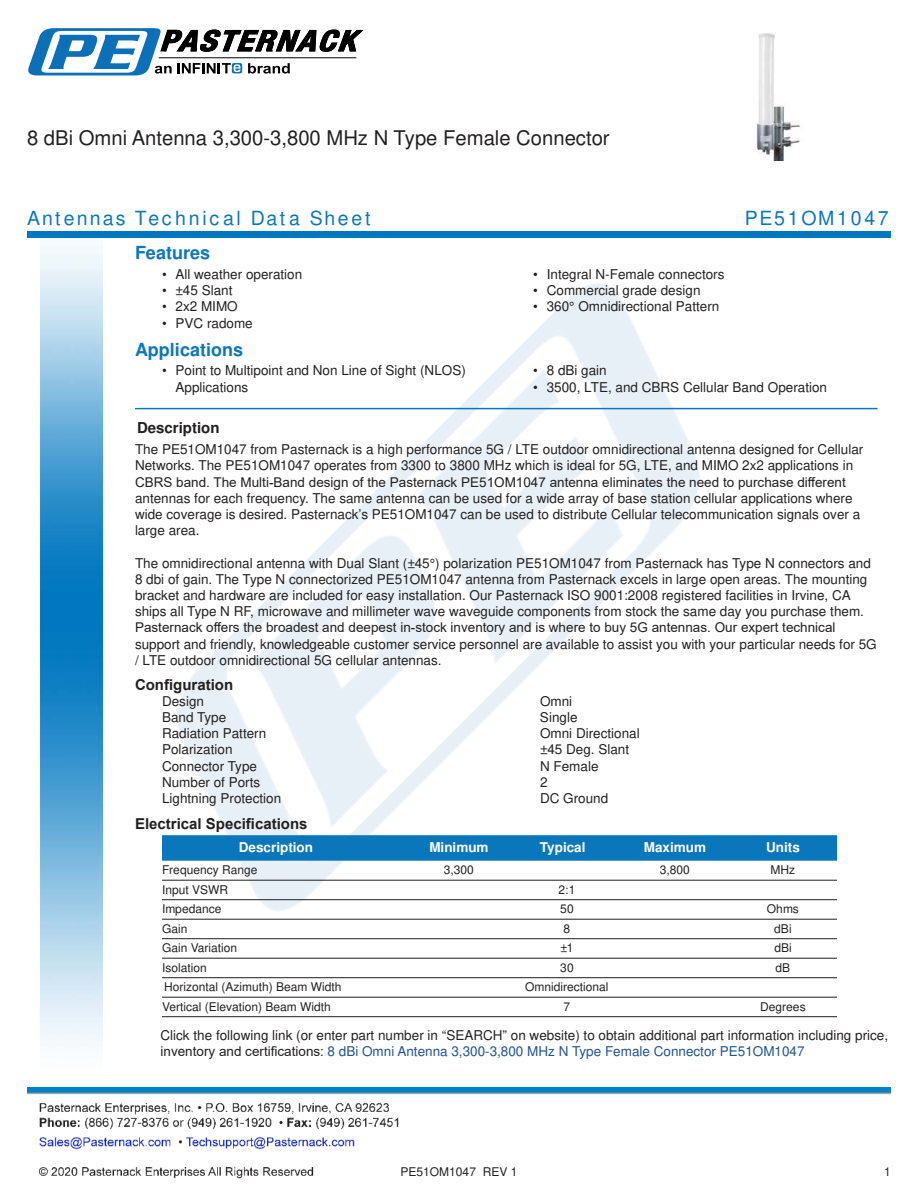
<style>
.page{position:relative;width:918px;height:1188px;background:#fff}
.page>*{position:absolute;margin:0;border:0;box-sizing:border-box;transform-origin:0 0}
.t1{font:20.25px "Arial";color:#221f1f}
.t2{font:900 19.5px "Arial";letter-spacing:.14em;color:#0a77bd}
.t3{font:700 18px "Arial";color:#0a77bd}
.t4{font:700 15px "Arial";color:#221f1f}
.t5{font:13.5px/16.2px "Arial";color:#221f1f}
.t6{font:700 13.5px "Arial";color:#fff}
.t7{font:12px "Arial";color:#221f1f}
.t8{font:700 7.5px "Arial";color:#fff}
.s1{color:#1f5392}
</style>
<div class="page">
<img style="left:102px;top:246px;width:719px;height:724px">
<img style="left:40px;top:237px;width:62px;height:804px">
<img style="left:39px;top:1103px;width:360px;height:76px">
<img style="left:27px;top:1088px;width:864px;height:7px">
<div style="left:27px;top:231px;width:864px;height:6px;background:#0177c0"></div>
<svg style="left:28px;top:28px;width:336px;height:47px"></svg>
<hr style="left:135px;top:408px;width:743px;height:1px;background:#0a77bd">
<div style="left:162px;top:835px;width:675px;height:26px;background:#0a77bd"></div>
<hr style="left:162px;top:880px;width:675px;height:1px;background:#221f1f">
<hr style="left:162px;top:899px;width:675px;height:1px;background:#221f1f">
<hr style="left:162px;top:919px;width:675px;height:1px;background:#221f1f">
<hr style="left:162px;top:938px;width:675px;height:1px;background:#221f1f">
<hr style="left:162px;top:958px;width:675px;height:1px;background:#221f1f">
<hr style="left:162px;top:977px;width:675px;height:1px;background:#221f1f">
<hr style="left:162px;top:997px;width:675px;height:1px;background:#221f1f">
<hr style="left:162px;top:1016px;width:675px;height:1px;background:#221f1f">
<img style="left:756px;top:33px;width:44px;height:127px">
<h1 class="t1" style="left:27px;top:130px;width:584px">8 dBi Omni Antenna 3,300-3,800 MHz N Type Female Connector</h1>
<h2 class="t2" style="left:27px;top:207px;width:345px">Antennas Technical Data Sheet</h2>
<h2 class="t2" style="left:745px;top:207px;width:145px">PE51OM1047</h2>
<h3 class="t3" style="left:135px;top:246px;width:77px">Features</h3>
<p class="t5" style="left:162px;top:267px;width:142px">• All weather operation</p>
<p class="t5" style="left:162px;top:283px;width:72px">• ±45 Slant</p>
<p class="t5" style="left:162px;top:300px;width:77px">• 2x2 MIMO</p>
<p class="t5" style="left:162px;top:316px;width:92px">• PVC radome</p>
<p class="t5" style="left:533px;top:267px;width:193px">• Integral N-Female connectors</p>
<p class="t5" style="left:533px;top:283px;width:169px">• Commercial grade design</p>
<p class="t5" style="left:533px;top:300px;width:188px">• 360° Omnidirectional Pattern</p>
<h3 class="t3" style="left:135px;top:343px;width:110px">Applications</h3>
<p class="t5" style="left:176px;top:364px;width:292px;text-indent:-14px">• Point to Multipoint and Non Line of Sight (NLOS)<br>Applications</p>
<p class="t5" style="left:533px;top:364px;width:75px">• 8 dBi gain</p>
<p class="t5" style="left:533px;top:380px;width:295px">• 3500, LTE, and CBRS Cellular Band Operation</p>
<p class="t8" style="left:135px;top:402px;width:4px">.</p>
<p class="t4" style="left:137px;top:421px;width:84px">Description</p>
<p class="t5" style="left:135px;top:443px;width:730px">The PE51OM1047 from Pasternack is a high performance 5G / LTE outdoor omnidirectional antenna designed for Cellular Networks. The PE51OM1047 operates from 3300 to 3800 MHz which is ideal for 5G, LTE, and MIMO 2x2 applications in CBRS band. The Multi-Band design of the Pasternack PE51OM1047 antenna eliminates the need to purchase di昀昀erent antennas for each frequency. The same antenna can be used for a wide array of base station cellular applications where wide coverage is desired. Pasternack’s PE51OM1047 can be used to distribute Cellular telecommunication signals over a large area.</p>
<p class="t5" style="left:135px;top:556px;width:743px">The omnidirectional antenna with Dual Slant (±45°) polarization PE51OM1047 from Pasternack has Type N connectors and 8 dbi of gain. The Type N connectorized PE51OM1047 antenna from Pasternack excels in large open areas. The mounting bracket and hardware are included for easy installation. Our Pasternack ISO 9001:2008 registered facilities in Irvine, CA ships all Type N RF, microwave and millimeter wave waveguide components from stock the same day you purchase them.<br>Pasternack o昀昀ers the broadest and deepest in-stock inventory and is where to buy 5G antennas. Our expert technical support and friendly, knowledgeable customer service personnel are available to assist you with your particular needs for 5G / LTE outdoor omnidirectional 5G cellular antennas.</p>
<p class="t4" style="left:135px;top:674px;width:100px">Con昀椀guration</p>
<p class="t5" style="left:162px;top:694px;width:44px">Design</p>
<p class="t5" style="left:540px;top:694px;width:34px">Omni</p>
<p class="t5" style="left:162px;top:710px;width:66px">Band Type</p>
<p class="t5" style="left:540px;top:710px;width:39px">Single</p>
<p class="t5" style="left:162px;top:727px;width:106px">Radiation Pattern</p>
<p class="t5" style="left:540px;top:727px;width:101px">Omni Directional</p>
<p class="t5" style="left:162px;top:743px;width:72px">Polarization</p>
<p class="t5" style="left:540px;top:743px;width:91px">±45 Deg. Slant</p>
<p class="t5" style="left:162px;top:759px;width:97px">Connector Type</p>
<p class="t5" style="left:540px;top:759px;width:60px">N Female</p>
<p class="t5" style="left:162px;top:775px;width:100px">Number of Ports</p>
<p class="t5" style="left:540px;top:775px;width:9px">2</p>
<p class="t5" style="left:162px;top:791px;width:121px">Lightning Protection</p>
<p class="t5" style="left:540px;top:791px;width:70px">DC Ground</p>
<p class="t4" style="left:135px;top:813px;width:174px">Electrical Speci昀椀cations</p>
<p class="t6" style="left:239px;top:842px;width:76px">Description</p>
<p class="t6" style="left:429px;top:842px;width:61px">Minimum</p>
<p class="t6" style="left:540px;top:842px;width:47px">Typical</p>
<p class="t6" style="left:644px;top:842px;width:64px">Maximum</p>
<p class="t6" style="left:766px;top:842px;width:35px">Units</p>
<p class="t7" style="left:162px;top:865px;width:97px">Frequency Range</p>
<p class="t7" style="left:444px;top:865px;width:32px">3,300</p>
<p class="t7" style="left:660px;top:865px;width:32px">3,800</p>
<p class="t7" style="left:771px;top:865px;width:26px">MHz</p>
<p class="t7" style="left:162px;top:885px;width:68px">Input VSWR</p>
<p class="t7" style="left:559px;top:885px;width:18px">2:1</p>
<p class="t7" style="left:162px;top:904px;width:61px">Impedance</p>
<p class="t7" style="left:560px;top:904px;width:15px">50</p>
<p class="t7" style="left:767px;top:904px;width:34px">Ohms</p>
<p class="t7" style="left:162px;top:924px;width:27px">Gain</p>
<p class="t7" style="left:564px;top:924px;width:8px">8</p>
<p class="t7" style="left:774px;top:924px;width:19px">dBi</p>
<p class="t7" style="left:162px;top:943px;width:77px">Gain Variation</p>
<p class="t7" style="left:560px;top:943px;width:15px">±1</p>
<p class="t7" style="left:774px;top:943px;width:19px">dBi</p>
<p class="t7" style="left:162px;top:963px;width:46px">Isolation</p>
<p class="t7" style="left:560px;top:963px;width:15px">30</p>
<p class="t7" style="left:776px;top:963px;width:16px">dB</p>
<p class="t7" style="left:164px;top:982px;width:179px">Horizontal (Azimuth) Beam Width</p>
<p class="t7" style="left:525px;top:982px;width:85px">Omnidirectional</p>
<p class="t7" style="left:162px;top:1002px;width:170px">Vertical (Elevation) Beam Width</p>
<p class="t7" style="left:564px;top:1002px;width:8px">7</p>
<p class="t7" style="left:760px;top:1002px;width:47px">Degrees</p>
<p class="t5" style="left:160px;top:1029px;width:729px">Click the following link (or enter part number in “SEARCH” on website) to obtain additional part information including price, inventory and certi昀椀cations: <span class="s1">8 dBi Omni Antenna 3,300-3,800 MHz N Type Female Connector PE51OM1047</span></p>
<p class="t7" style="left:401px;top:1167px;width:118px">PE51OM1047 REV 1</p>
<p class="t7" style="left:884px;top:1167px;width:8px">1</p>
</div>
